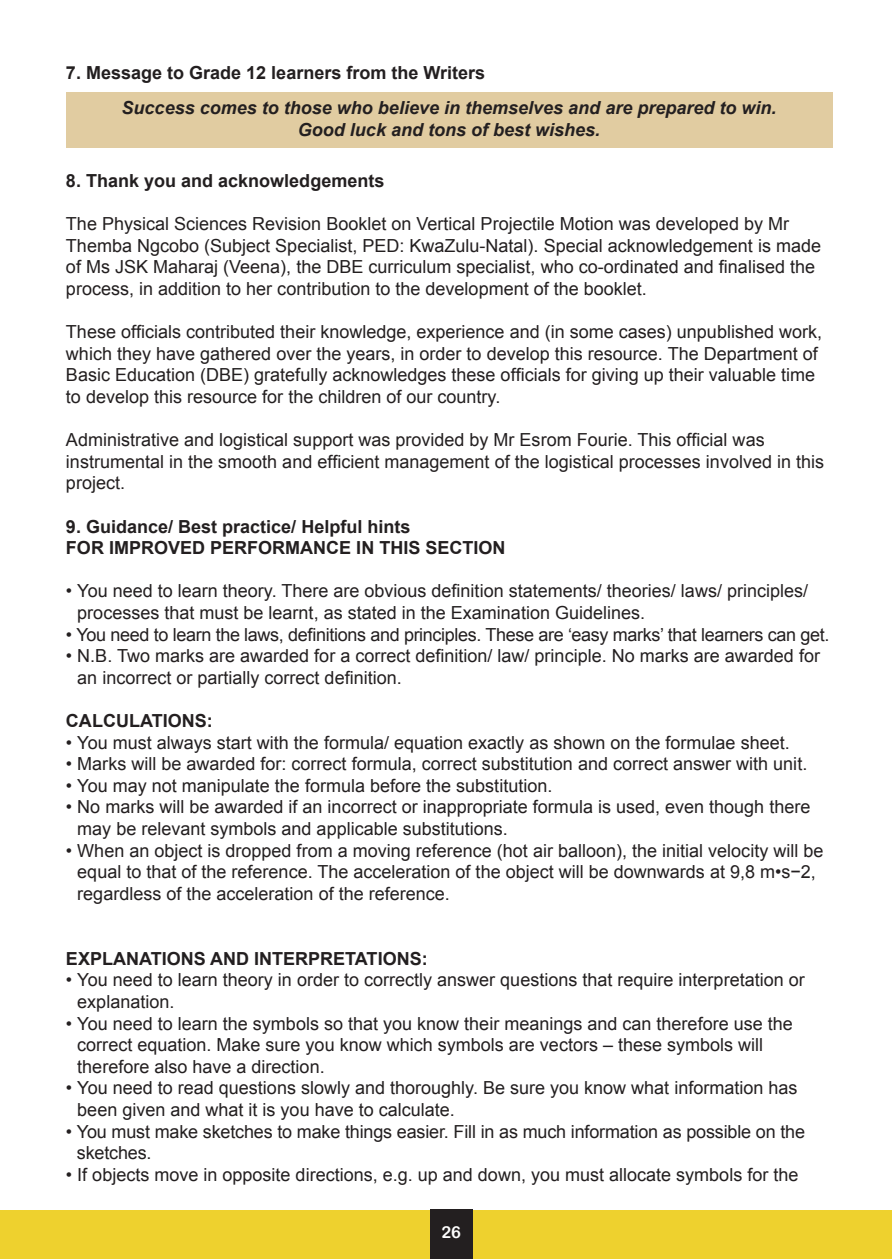
<style>
.page{position:relative;width:892px;height:1259px;background:#fff}
.page>*{position:absolute;margin:0;border:0;box-sizing:border-box;transform-origin:0 0}
.Paragraph_Style_MAIN{font:18px/21.6px "Arial";color:#231f20}
.Paragraph_Style_MAIN-2{font:700 18px "Arial";color:#231f20}
.Paragraph_Style_MAIN-3{font:italic 700 18px "Arial";color:#231f20}
.Paragraph_Style_MAIN-4{font:18px "Arial";letter-spacing:-.02em;color:#231f20}
.t1{font:16.5px "Arial Rounded MT Bold";color:#fff}
</style>
<div class="page">
<div style="left:0;top:1210px;width:891px;height:49px;background:#eed12e"></div>
<div style="left:429px;top:1210px;width:43px;height:49px;background:#231f20"></div>
<div style="left:66px;top:92px;width:765px;height:56px;background:#e1cca1"></div>
<p class="Paragraph_Style_MAIN-2" style="left:66px;top:61px;width:420px">7. Message to Grade 12 learners from the Writers</p>
<p class="Paragraph_Style_MAIN-3" style="left:121px;top:96px;width:656px">Success comes to those who believe in themselves and are prepared to win.</p>
<p class="Paragraph_Style_MAIN-3" style="left:298px;top:118px;width:304px">Good luck and tons of best wishes.</p>
<p class="Paragraph_Style_MAIN-2" style="left:66px;top:169px;width:320px">8. Thank you and acknowledgements</p>
<p class="Paragraph_Style_MAIN" style="left:66px;top:213px;width:756px">The Physical Sciences Revision Booklet on Vertical Projectile Motion was developed by Mr Themba Ngcobo (Subject Specialist, PED: KwaZulu-Natal). Special acknowledgement is made of Ms JSK Maharaj (Veena), the DBE curriculum specialist, who co-ordinated and finalised the process, in addition to her contribution to the development of the booklet.</p>
<p class="Paragraph_Style_MAIN" style="left:66px;top:321px;width:757px">These officials contributed their knowledge, experience and (in some cases) unpublished work, which they have gathered over the years, in order to develop this resource. The Department of Basic Education (DBE) gratefully acknowledges these officials for giving up their valuable time to develop this resource for the children of our country.</p>
<p class="Paragraph_Style_MAIN" style="left:66px;top:429px;width:759px">Administrative and logistical support was provided by Mr Esrom Fourie. This official was instrumental in the smooth and efficient management of the logistical processes involved in this project.</p>
<p class="Paragraph_Style_MAIN-2" style="left:66px;top:514px;width:346px">9. Guidance/ Best practice/ Helpful hints</p>
<p class="Paragraph_Style_MAIN-2" style="left:66px;top:536px;width:441px">FOR IMPROVED PERFORMANCE IN THIS SECTION</p>
<p class="Paragraph_Style_MAIN" style="left:77px;top:580px;width:732px;text-indent:-11px">• You need to learn theory. There are obvious definition statements/ theories/ laws/ principles/ processes that must be learnt, as stated in the Examination Guidelines.</p>
<p class="Paragraph_Style_MAIN-4" style="left:66px;top:623px;width:764px">• You need to learn the laws, definitions and principles. These are ‘easy marks’ that learners can get.</p>
<p class="Paragraph_Style_MAIN" style="left:77px;top:645px;width:743px;text-indent:-11px">• N.B. Two marks are awarded for a correct definition/ law/ principle. No marks are awarded for an incorrect or partially correct definition.</p>
<p class="Paragraph_Style_MAIN-2" style="left:66px;top:709px;width:148px">CALCULATIONS:</p>
<p class="Paragraph_Style_MAIN" style="left:66px;top:732px;width:724px">• You must always start with the formula/ equation exactly as shown on the formulae sheet.</p>
<p class="Paragraph_Style_MAIN" style="left:66px;top:753px;width:742px">• Marks will be awarded for: correct formula, correct substitution and correct answer with unit.</p>
<p class="Paragraph_Style_MAIN" style="left:66px;top:775px;width:487px">• You may not manipulate the formula before the substitution.</p>
<p class="Paragraph_Style_MAIN" style="left:77px;top:796px;width:734px;text-indent:-11px">• No marks will be awarded if an incorrect or inappropriate formula is used, even though there may be relevant symbols and applicable substitutions.</p>
<p class="Paragraph_Style_MAIN" style="left:77px;top:840px;width:747px;text-indent:-11px">• When an object is dropped from a moving reference (hot air balloon), the initial velocity will be equal to that of the reference. The acceleration of the object will be downwards at 9,8 m•s−2, regardless of the acceleration of the reference.</p>
<p class="Paragraph_Style_MAIN-2" style="left:66px;top:946px;width:363px">EXPLANATIONS AND INTERPRETATIONS:</p>
<p class="Paragraph_Style_MAIN" style="left:77px;top:969px;width:728px;text-indent:-11px">• You need to learn theory in order to correctly answer questions that require interpretation or explanation.</p>
<p class="Paragraph_Style_MAIN" style="left:77px;top:1012px;width:716px;text-indent:-11px">• You need to learn the symbols so that you know their meanings and can therefore use the correct equation. Make sure you know which symbols are vectors – these symbols will therefore also have a direction.</p>
<p class="Paragraph_Style_MAIN" style="left:77px;top:1077px;width:721px;text-indent:-11px">• You need to read questions slowly and thoroughly. Be sure you know what information has been given and what it is you have to calculate.</p>
<p class="Paragraph_Style_MAIN" style="left:77px;top:1120px;width:729px;text-indent:-11px">• You must make sketches to make things easier. Fill in as much information as possible on the sketches.</p>
<p class="Paragraph_Style_MAIN" style="left:66px;top:1164px;width:733px">• If objects move in opposite directions, e.g. up and down, you must allocate symbols for the</p>
<p class="t1" style="left:441px;top:1223px;width:21px">26</p>
</div>
